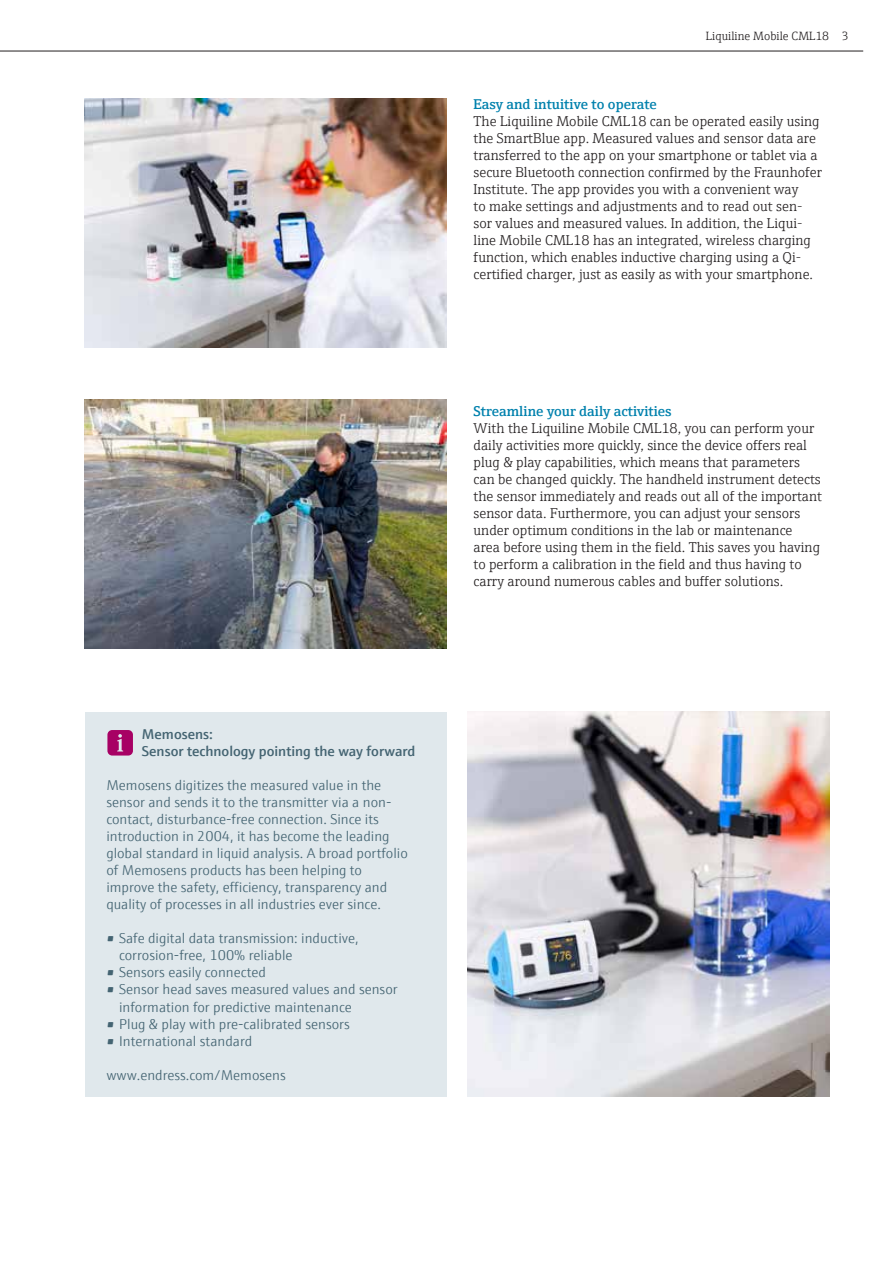
<style>
.page{position:relative;width:893px;height:1263px;background:#fff}
.page>*{position:absolute;margin:0;border:0;box-sizing:border-box;transform-origin:0 0}
.t1{font:300 14.25px/17px "E+H Serif";color:#231f20}
.t2{font:300 14.25px/17px "E+H Sans";color:#446472}
.t3{font:600 14.25px "E+H Serif";color:#0081ad}
.t4{font:600 14.25px/17px "E+H Sans";color:#446472}
.t5{font:300 12px "E+H Serif";color:#231f20}
</style>
<div class="page">
<hr style="left:0;top:51px;width:863px;height:1px;background:#231f20">
<img style="left:468px;top:711px;width:361px;height:385px">
<div style="left:85px;top:712px;width:361px;height:384px;background:#e0e8ec"></div>
<svg style="left:107px;top:730px;width:26px;height:25px"></svg>
<img style="left:85px;top:400px;width:361px;height:248px">
<img style="left:85px;top:99px;width:361px;height:249px">
<p class="t4" style="left:142px;top:725px;width:275px">Memosens:<br>Sensor technology pointing the way forward</p>
<p class="t2" style="left:106px;top:776px;width:303px">Memosens digitizes the measured value in the sensor and sends it to the transmitter via a non&shy;contact, disturbance-free connection. Since its introduction in 2004, it has become the leading global standard in liquid analysis. A broad portfolio of Memosens products has been helping to improve the safety, efficiency, transparency and quality of processes in all industries ever since.</p>
<p class="t2" style="left:119px;top:929px;width:241px;text-indent:-13px">• Safe digital data transmission: inductive, corrosion-free, 100% reliable</p>
<p class="t2" style="left:106px;top:963px;width:161px">• Sensors easily connected</p>
<p class="t2" style="left:119px;top:980px;width:280px;text-indent:-13px">• Sensor head saves measured values and sensor information for predictive maintenance</p>
<p class="t2" style="left:106px;top:1014px;width:245px">• Plug &amp; play with pre-calibrated sensors</p>
<p class="t2" style="left:106px;top:1031px;width:147px">• International standard</p>
<p class="t2" style="left:106px;top:1065px;width:181px">www.endress.com/Memosens</p>
<p class="t5" style="left:706px;top:27px;width:145px">Liquiline Mobile CML18 3</p>
<p class="t3" style="left:474px;top:94px;width:185px">Easy and intuitive to operate</p>
<p class="t1" style="left:474px;top:112px;width:350px">The Liquiline Mobile CML18 can be operated easily using the SmartBlue app. Measured values and sensor data are transferred to the app on your smartphone or tablet via a secure Bluetooth connection confirmed by the Fraunhofer Institute. The app provides you with a convenient way<br>to make settings and adjustments and to read out sen&shy;sor values and measured values. In addition, the Liqui&shy;line Mobile CML18 has an integrated, wireless charging function, which enables inductive charging using a Qi&shy;certified charger, just as easily as with your smartphone.</p>
<p class="t3" style="left:474px;top:400px;width:200px">Streamline your daily activities</p>
<p class="t1" style="left:474px;top:418px;width:350px">With the Liquiline Mobile CML18, you can perform your daily activities more quickly, since the device offers real plug &amp; play capabilities, which means that parameters can be changed quickly. The handheld instrument detects the sensor immediately and reads out all of the important sensor data. Furthermore, you can adjust your sensors under optimum conditions in the lab or maintenance area before using them in the field. This saves you having to perform a calibration in the field and thus having to carry around numerous cables and buffer solutions.</p>
</div>
